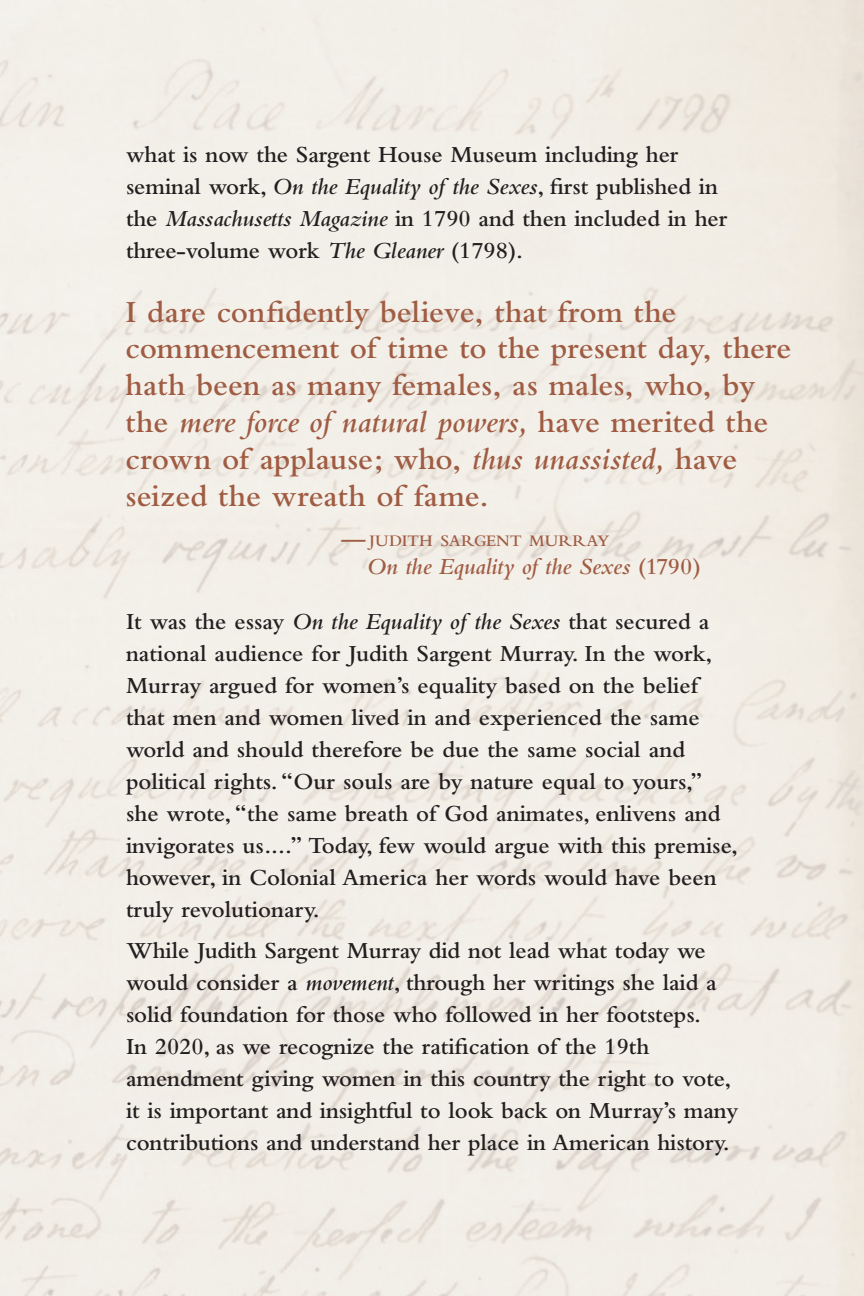
<style>
.page{position:relative;width:864px;height:1296px;background:#fff}
.page>*{position:absolute;margin:0;border:0;box-sizing:border-box;transform-origin:0 0}
.pull_quote{font:600 32px/36.8px "Bembo";letter-spacing:-.005em;color:#a05c43}
.t1{font:600 24px/32px "Bembo";letter-spacing:-.005em;color:#231f20}
.pull_quote-2{font:italic 600 24px "Bembo";letter-spacing:-.005em;color:#a05c43}
.pull_quote-3{font:600 16.8px "Bembo";letter-spacing:.01em;color:#a05c43}
.s1{font-style:italic}
.s2{font-size:24px}
.s3{font-style:normal}
</style>
<div class="page">
<p class="t1" style="left:126px;top:139px;width:603px">what is now the Sargent House Museum including her seminal work, <span class="s1">On the Equality of the Sexes</span>, first published in the <span class="s1">Massachusetts Magazine</span> in 1790 and then included in her three-volume work <span class="s1">The Gleaner</span> (1798).</p>
<p class="pull_quote" style="left:126px;top:293px;width:667px">I dare confidently believe, that from the commencement of time to the present day, there hath been as many females, as males, who, by the <span class="s1">mere force of natural powers,</span> have merited the crown of applause; who, <span class="s1">thus unassisted,</span> have seized the wreath of fame.</p>
<p class="pull_quote-3" style="left:342px;top:532px;width:269px"><span class="s2">—</span> JUDITH SARGENT MURRAY</p>
<p class="pull_quote-2" style="left:367px;top:553px;width:336px">On the Equality of the Sexes <span class="s3">(1790)</span></p>
<p class="t1" style="left:126px;top:606px;width:614px">It was the essay <span class="s1">On the Equality of the Sexes</span> that secured a national audience for Judith Sargent Murray. In the work, Murray argued for women’s equality based on the belief that men and women lived in and experienced the same world and should therefore be due the same social and political rights. “Our souls are by nature equal to yours,” she wrote, “the same breath of God animates, enlivens and invigorates us....” Today, few would argue with this premise, however, in Colonial America her words would have been truly revolutionary.</p>
<p class="t1" style="left:126px;top:935px;width:614px">While Judith Sargent Murray did not lead what today we would consider a <span class="s1">movement</span>, through her writings she laid a solid foundation for those who followed in her footsteps.<br>In 2020, as we recognize the ratification of the 19th amendment giving women in this country the right to vote, it is important and insightful to look back on Murray’s many contributions and understand her place in American history.</p>
</div>
